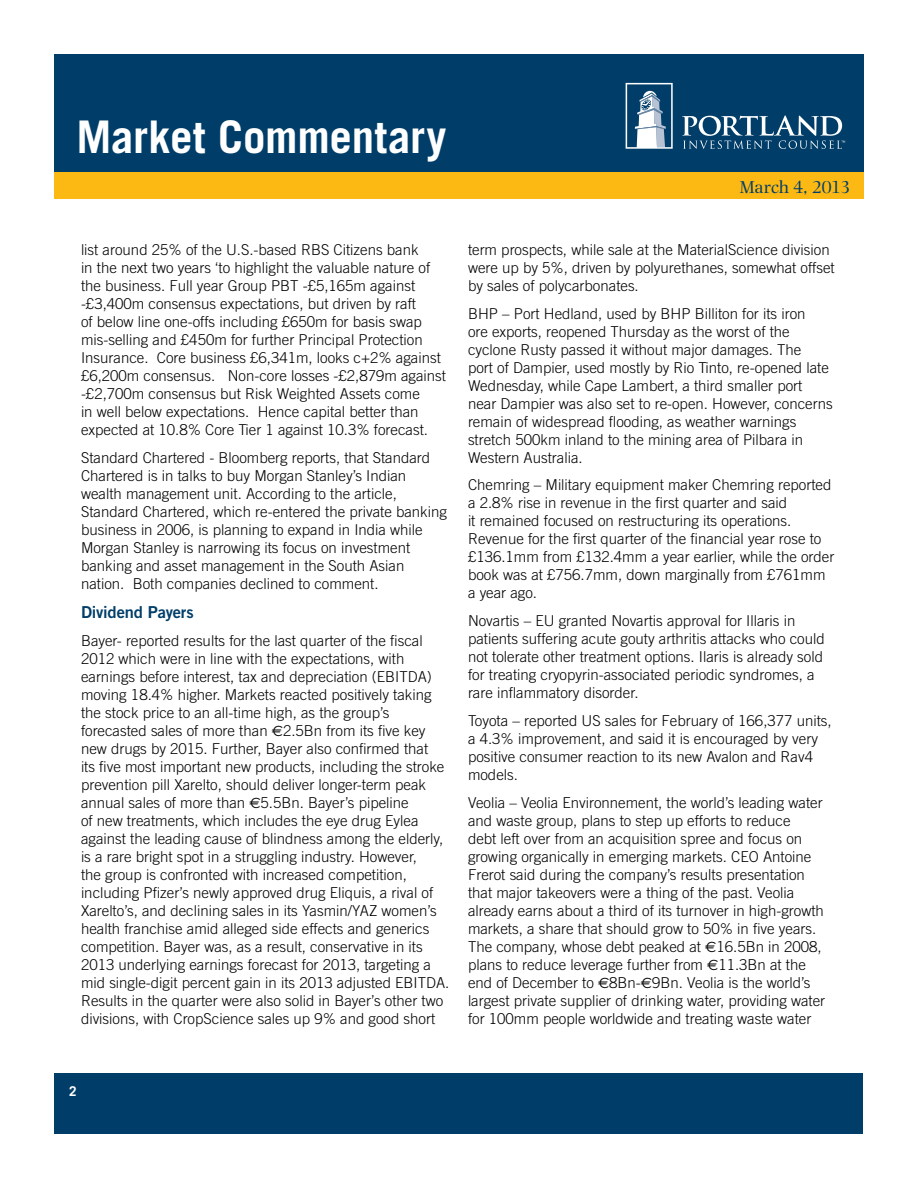
<style>
.page{position:relative;width:918px;height:1188px;background:#fff}
.page>*{position:absolute;margin:0;border:0;box-sizing:border-box;transform-origin:0 0}
.t1{font:700 45px "Trade Gothic";letter-spacing:-.005em;color:#fff}
.t2{font:18px "Photina";letter-spacing:-.015em;color:#003e69}
.t3{font:16.5px "Trade Gothic Bold Two";letter-spacing:-.01em;color:#003e69}
.t4{font:300 15px/18px "Trade Gothic";color:#000}
.t5{font:700 13.5px "Trade Gothic";color:#fff}
.s1{font-family:"Euro Sans";font-weight:400}
</style>
<div class="page">
<div style="left:55px;top:1073px;width:808px;height:60px;background:#003e69"></div>
<div style="left:54px;top:54px;width:810px;height:142px;background:#003e69"></div>
<svg style="left:626px;top:83px;width:47px;height:66px"></svg>
<svg style="left:682px;top:115px;width:163px;height:34px"></svg>
<div style="left:54px;top:172px;width:810px;height:28px;background:#fdb913"></div>
<h1 class="t1" style="left:76px;top:109px;width:371px">Market Commentary</h1>
<p class="t4" style="left:81px;top:240px;width:367px">list around 25% of the U.S.-based RBS Citizens bank<br>in the next two years ‘to highlight the valuable nature of the business. Full year Group PBT -£5,165m against -£3,400m consensus expectations, but driven by raft<br>of below line one-offs including £650m for basis swap mis-selling and £450m for further Principal Protection Insurance. Core business £6,341m, looks c+2% against £6,200m consensus. Non-core losses -£2,879m against -£2,700m consensus but Risk Weighted Assets come<br>in well below expectations. Hence capital better than expected at 10.8% Core Tier 1 against 10.3% forecast.</p>
<p class="t4" style="left:81px;top:448px;width:367px">Standard Chartered - Bloomberg reports, that Standard Chartered is in talks to buy Morgan Stanley’s Indian wealth management unit. According to the article, Standard Chartered, which re-entered the private banking business in 2006, is planning to expand in India while Morgan Stanley is narrowing its focus on investment banking and asset management in the South Asian nation. Both companies declined to comment.</p>
<p class="t3" style="left:81px;top:602px;width:114px">Dividend Payers</p>
<p class="t4" style="left:81px;top:631px;width:370px">Bayer- reported results for the last quarter of the fiscal 2012 which were in line with the expectations, with earnings before interest, tax and depreciation (EBITDA) moving 18.4% higher. Markets reacted positively taking the stock price to an all-time high, as the group’s forecasted sales of more than <span class="s1">€</span>2.5Bn from its five key new drugs by 2015. Further, Bayer also confirmed that<br>its five most important new products, including the stroke prevention pill Xarelto, should deliver longer-term peak annual sales of more than <span class="s1">€</span>5.5Bn. Bayer’s pipeline<br>of new treatments, which includes the eye drug Eylea against the leading cause of blindness among the elderly, is a rare bright spot in a struggling industry. However,<br>the group is confronted with increased competition, including Pfizer’s newly approved drug Eliquis, a rival of Xarelto’s, and declining sales in its Yasmin/YAZ women’s health franchise amid alleged side effects and generics competition. Bayer was, as a result, conservative in its 2013 underlying earnings forecast for 2013, targeting a mid single-digit percent gain in its 2013 adjusted EBITDA.<br>Results in the quarter were also solid in Bayer’s other two divisions, with CropScience sales up 9% and good short</p>
<p class="t2" style="left:740px;top:177px;width:112px">March 4, 2013</p>
<p class="t4" style="left:468px;top:240px;width:368px">term prospects, while sale at the MaterialScience division were up by 5%, driven by polyurethanes, somewhat offset by sales of polycarbonates.</p>
<p class="t4" style="left:468px;top:304px;width:366px">BHP – Port Hedland, used by BHP Billiton for its iron<br>ore exports, reopened Thursday as the worst of the cyclone Rusty passed it without major damages. The<br>port of Dampier, used mostly by Rio Tinto, re-opened late Wednesday, while Cape Lambert, a third smaller port near Dampier was also set to re-open. However, concerns remain of widespread flooding, as weather warnings stretch 500km inland to the mining area of Pilbara in Western Australia.</p>
<p class="t4" style="left:468px;top:476px;width:368px">Chemring – Military equipment maker Chemring reported a 2.8% rise in revenue in the first quarter and said<br>it remained focused on restructuring its operations.<br>Revenue for the first quarter of the financial year rose to £136.1mm from £132.4mm a year earlier, while the order book was at £756.7mm, down marginally from £761mm a year ago.</p>
<p class="t4" style="left:468px;top:612px;width:358px">Novartis – EU granted Novartis approval for Illaris in patients suffering acute gouty arthritis attacks who could not tolerate other treatment options. Ilaris is already sold for treating cryopyrin-associated periodic syndromes, a rare inflammatory disorder.</p>
<p class="t4" style="left:468px;top:711px;width:365px">Toyota – reported US sales for February of 166,377 units, a 4.3% improvement, and said it is encouraged by very positive consumer reaction to its new Avalon and Rav4 models.</p>
<p class="t4" style="left:468px;top:793px;width:359px">Veolia – Veolia Environnement, the world’s leading water and waste group, plans to step up efforts to reduce<br>debt left over from an acquisition spree and focus on growing organically in emerging markets. CEO Antoine Frerot said during the company’s results presentation that major takeovers were a thing of the past. Veolia already earns about a third of its turnover in high-growth markets, a share that should grow to 50% in five years.<br>The company, whose debt peaked at <span class="s1">€</span>16.5Bn in 2008, plans to reduce leverage further from <span class="s1">€</span>11.3Bn at the end of December to <span class="s1">€</span>8Bn-<span class="s1">€</span>9Bn. Veolia is the world’s largest private supplier of drinking water, providing water for 100mm people worldwide and treating waste water</p>
<p class="t5" style="left:69px;top:1083px;width:9px">2</p>
</div>
